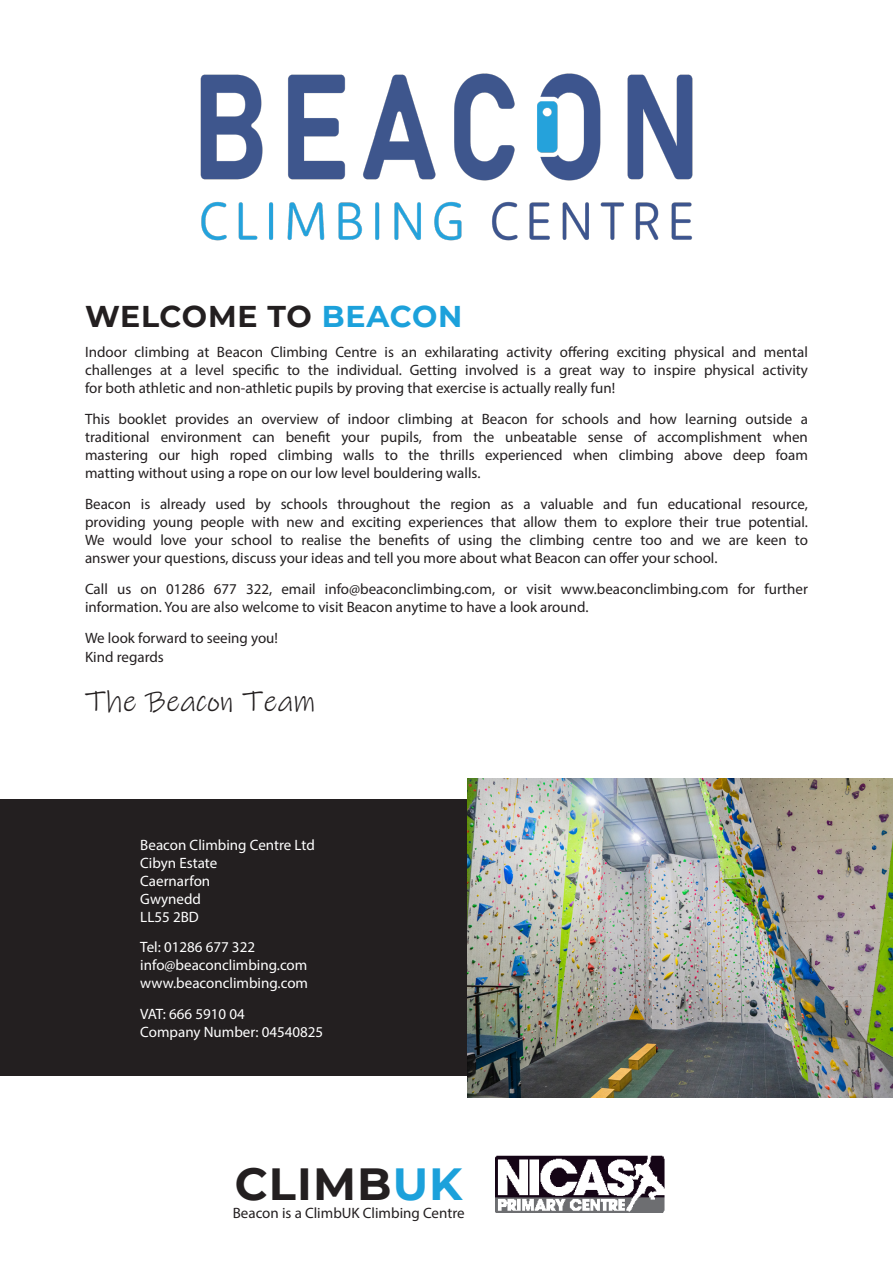
<style>
.page{position:relative;width:893px;height:1263px;background:#fff}
.page>*{position:absolute;margin:0;border:0;box-sizing:border-box;transform-origin:0 0}
.t1{font:700 45px "Montserrat";letter-spacing:.025em;color:#231f20}
.Sub_heading{font:700 30px "Montserrat";letter-spacing:.02em;color:#231f20}
.t2{font:30px "Ink Free";color:#231f20}
.t3{font:15px/18px "Myriad Pro";color:#231f20;text-align:justify}
.t4{font:15px "Myriad Pro";color:#fff}
.s1{color:#1ca1db}
</style>
<div class="page">
<div style="left:0;top:799px;width:468px;height:277px;background:#231f20"></div>
<img style="left:468px;top:778px;width:425px;height:319px">
<img style="left:200px;top:73px;width:493px;height:168px">
<img style="left:495px;top:1156px;width:170px;height:57px">
<p class="Sub_heading" style="left:85px;top:294px;width:379px">WELCOME TO <span class="s1">BEACON</span></p>
<p class="t3" style="left:85px;top:343px;width:724px">Indoor climbing at Beacon Climbing Centre is an exhilarating activity offering exciting physical and mental challenges at a level specific to the individual. Getting involved is a great way to inspire physical activity for both athletic and non-athletic pupils by proving that exercise is actually really fun!</p>
<p class="t3" style="left:85px;top:410px;width:724px">This booklet provides an overview of indoor climbing at Beacon for schools and how learning outside a traditional environment can benefit your pupils, from the unbeatable sense of accomplishment when mastering our high roped climbing walls to the thrills experienced when climbing above deep foam matting without using a rope on our low level bouldering walls.</p>
<p class="t3" style="left:85px;top:495px;width:724px">Beacon is already used by schools throughout the region as a valuable and fun educational resource, providing young people with new and exciting experiences that allow them to explore their true potential.<br>We would love your school to realise the benefits of using the climbing centre too and we are keen to answer your questions, discuss your ideas and tell you more about what Beacon can offer your school.</p>
<p class="t3" style="left:85px;top:579px;width:724px">Call us on 01286 677 322, email info@beaconclimbing.com, or visit www.beaconclimbing.com for further information. You are also welcome to visit Beacon anytime to have a look around.</p>
<p class="t3" style="left:85px;top:628px;width:194px">We look forward to seeing you!</p>
<p class="t3" style="left:85px;top:648px;width:80px">Kind regards</p>
<p class="t2" style="left:85px;top:680px;width:232px">The Beacon Team</p>
<p class="t4" style="left:140px;top:835px;width:176px">Beacon Climbing Centre Ltd</p>
<p class="t4" style="left:140px;top:853px;width:79px">Cibyn Estate</p>
<p class="t4" style="left:140px;top:871px;width:71px">Caernarfon</p>
<p class="t4" style="left:140px;top:889px;width:62px">Gwynedd</p>
<p class="t4" style="left:140px;top:907px;width:60px">LL55 2BD</p>
<p class="t4" style="left:140px;top:938px;width:116px">Tel: 01286 677 322</p>
<p class="t4" style="left:140px;top:956px;width:169px">info@beaconclimbing.com</p>
<p class="t4" style="left:140px;top:974px;width:169px">www.beaconclimbing.com</p>
<p class="t4" style="left:140px;top:1005px;width:106px">VAT: 666 5910 04</p>
<p class="t4" style="left:140px;top:1023px;width:184px">Company Number: 04540825</p>
<p class="t1" style="left:235px;top:1152px;width:229px">CLIMB<span class="s1">UK</span></p>
<p class="t3" style="left:233px;top:1204px;width:233px">Beacon is a ClimbUK Climbing Centre</p>
</div>
